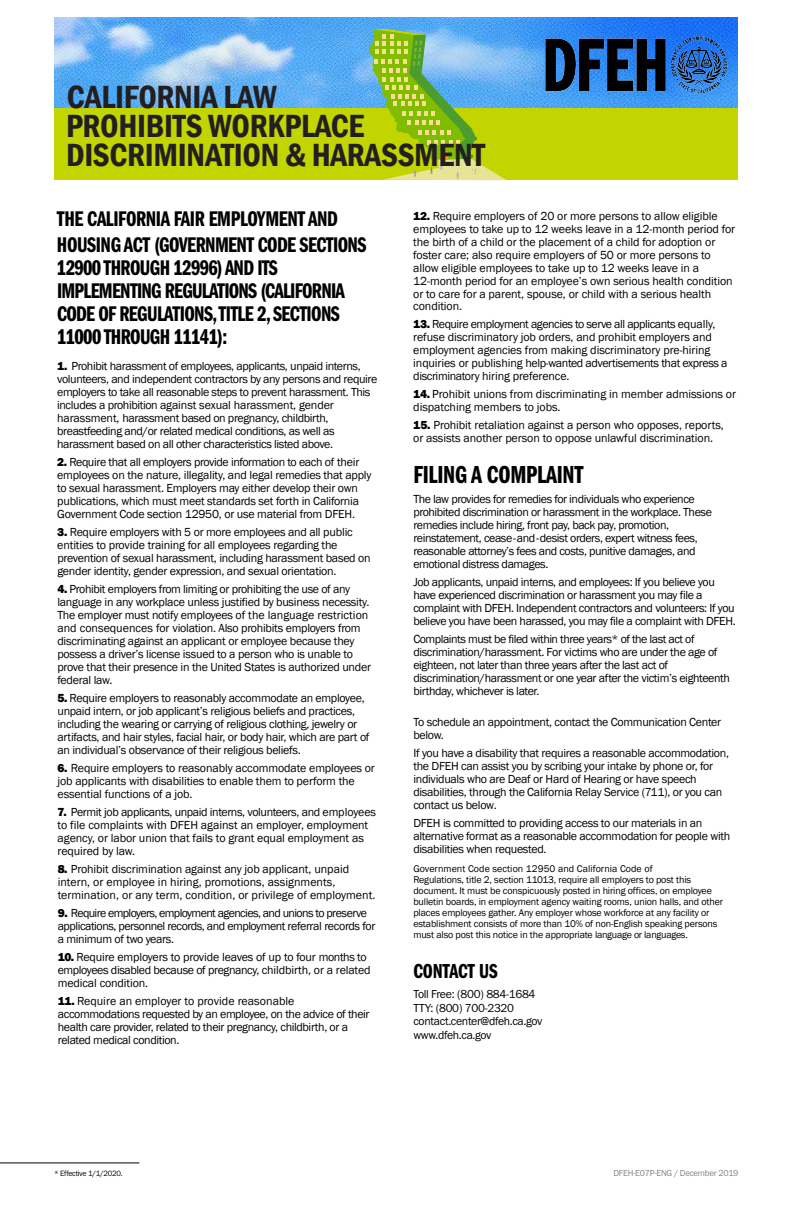
<style>
.page{position:relative;width:792px;height:1224px;background:#fff}
.page>*{position:absolute;margin:0;border:0;box-sizing:border-box;transform-origin:0 0}
.t1{font:600 condensed 33px/29px "Franklin Gothic";letter-spacing:-.01em;color:#231f20}
.t2{font:25.5px "Franklin Gothic LT Pro Dm Cm";letter-spacing:-.01em;color:#000}
.t3{font:22px/23px "Franklin Gothic LT Pro Dm Cm";letter-spacing:-.03em;color:#000}
.t4{font:21px "Franklin Gothic LT Pro Dm Cm";letter-spacing:-.01em;color:#000}
.LI_Title{font:12px/13px "Franklin Gothic";letter-spacing:-.025em;color:#000}
.LI_Label{font:12px "Franklin Gothic";letter-spacing:-.025em;color:#000}
.LI_Label-2{font:12px "Franklin Gothic";letter-spacing:-.005em;color:#000}
.LI_Title-2{font:12px/13px "Franklin Gothic";color:#000}
.t5{font:12px/13.5px "Franklin Gothic URW Boo";letter-spacing:-.025em;color:#000}
.LI_Title-3{font:12px "Franklin Gothic";letter-spacing:-.005em;color:#000}
.LI_Label-3{font:12px "Franklin Gothic";letter-spacing:-.05em;color:#000}
.LI_Label-4{font:12px "Franklin Gothic";color:#000}
.t6{font:10px/11px "Franklin Gothic";letter-spacing:-.015em;color:#000}
.t7{font:9px "Franklin Gothic URW Boo";letter-spacing:-.025em;color:#808285}
.t8{font:8px "Franklin Gothic URW Boo";letter-spacing:-.03em;color:#000}
.s1{font-weight:800}
</style>
<div class="page">
<img style="left:54px;top:18px;width:684px;height:90px">
<div style="left:54px;top:108px;width:684px;height:72px;background:#c2d500"></div>
<svg style="left:369px;top:29px;width:138px;height:151px"></svg>
<img style="left:538px;top:31px;width:200px;height:67px">
<h2 class="t1" style="left:66px;top:82px;width:421px">CALIFORNIA LAW<br>PROHIBITS WORKPLACE<br>DISCRIMINATION &amp; HARASSMENT</h2>
<p class="t3" style="left:57px;top:207px;width:311px;line-height:25.5px">THE CALIFORNIA FAIR EMPLOYMENT AND<br>HOUSING ACT (GOVERNMENT CODE SECTIONS</p>
<p class="t3" style="left:57px;top:256px;width:289px">12900 THROUGH 12996) AND ITS<br>IMPLEMENTING REGULATIONS (CALIFORNIA<br>CODE OF REGULATIONS,TITLE 2, SECTIONS<br>11000 THROUGH 11141):</p>
<p class="LI_Label" style="left:57px;top:358px;width:305px"><span class="s1">1.</span> Prohibit harassment of employees, applicants, unpaid interns,</p>
<p class="LI_Title" style="left:57px;top:373px;width:322px">volunteers, and independent contractors by any persons and require employers to take all reasonable steps to prevent harassment. This includes a prohibition against sexual harassment, gender harassment, harassment based on pregnancy, childbirth, breastfeeding and/or related medical conditions, as well as harassment based on all other characteristics listed above.</p>
<p class="LI_Label" style="left:57px;top:454px;width:304px"><span class="s1">2.</span> Require that all employers provide information to each of their</p>
<p class="LI_Title" style="left:57px;top:469px;width:316px">employees on the nature, illegality, and legal remedies that apply to sexual harassment. Employers may either develop their own publications, which must meet standards set forth in California Government Code section 12950, or use material from DFEH.</p>
<p class="LI_Label" style="left:57px;top:524px;width:297px"><span class="s1">3.</span> Require employers with 5 or more employees and all public</p>
<p class="LI_Title" style="left:57px;top:539px;width:315px">entities to provide training for all employees regarding the prevention of sexual harassment, including harassment based on gender identity, gender expression, and sexual orientation.</p>
<p class="LI_Label" style="left:57px;top:581px;width:294px"><span class="s1">4.</span> Prohibit employers from limiting or prohibiting the use of any</p>
<p class="LI_Title" style="left:57px;top:596px;width:315px">language in any workplace unless justified by business necessity.<br>The employer must notify employees of the language restriction and consequences for violation. Also prohibits employers from discriminating against an applicant or employee because they possess a driver’s license issued to a person who is unable to prove that their presence in the United States is authorized under federal law.</p>
<p class="LI_Label" style="left:57px;top:690px;width:309px"><span class="s1">5.</span> Require employers to reasonably accommodate an employee,</p>
<p class="LI_Title" style="left:57px;top:705px;width:314px">unpaid intern, or job applicant’s religious beliefs and practices, including the wearing or carrying of religious clothing, jewelry or artifacts, and hair styles, facial hair, or body hair, which are part of an individual’s observance of their religious beliefs.</p>
<p class="LI_Label" style="left:58px;top:760px;width:319px"><span class="s1">6.</span> Require employers to reasonably accommodate employees or</p>
<p class="LI_Title" style="left:58px;top:775px;width:299px">job applicants with disabilities to enable them to perform the essential functions of a job.</p>
<p class="LI_Label" style="left:58px;top:804px;width:320px"><span class="s1">7.</span> Permit job applicants, unpaid interns, volunteers, and employees</p>
<p class="LI_Title" style="left:58px;top:819px;width:312px">to file complaints with DFEH against an employer, employment agency, or labor union that fails to grant equal employment as required by law.</p>
<p class="LI_Label" style="left:58px;top:861px;width:293px"><span class="s1">8.</span> Prohibit discrimination against any job applicant, unpaid</p>
<p class="LI_Title-2" style="left:58px;top:875px;width:319px">intern, or employee in hiring, promotions, assignments, termination, or any term, condition, or privilege of employment.</p>
<p class="LI_Label-3" style="left:58px;top:905px;width:311px"><span class="s1">9.</span> Require employers, employment agencies, and unions to preserve</p>
<p class="LI_Title" style="left:58px;top:919px;width:319px">applications, personnel records, and employment referral records for a minimum of two years.</p>
<p class="LI_Label" style="left:58px;top:949px;width:310px"><span class="s1">10.</span> Require employers to provide leaves of up to four months to</p>
<p class="LI_Title" style="left:58px;top:963px;width:314px">employees disabled because of pregnancy, childbirth, or a related medical condition.</p>
<p class="LI_Label-4" style="left:58px;top:993px;width:238px"><span class="s1">11.</span> Require an employer to provide reasonable</p>
<p class="LI_Title" style="left:58px;top:1007px;width:313px">accommodations requested by an employee, on the advice of their health care provider, related to their pregnancy, childbirth, or a related medical condition.</p>
<p class="LI_Label" style="left:413px;top:208px;width:306px"><span class="s1">12.</span> Require employers of 20 or more persons to allow eligible</p>
<p class="LI_Title" style="left:413px;top:222px;width:323px">employees to take up to 12 weeks leave in a 12-month period for the birth of a child or the placement of a child for adoption or foster care; also require employers of 50 or more persons to allow eligible employees to take up to 12 weeks leave in a 12-month period for an employee’s own serious health condition or to care for a parent, spouse, or child with a serious health condition.</p>
<p class="LI_Label" style="left:413px;top:317px;width:304px"><span class="s1">13.</span> Require employment agencies to serve all applicants equally,</p>
<p class="LI_Title" style="left:413px;top:331px;width:316px">refuse discriminatory job orders, and prohibit employers and employment agencies from making discriminatory pre-hiring inquiries or publishing help-wanted advertisements that express a discriminatory hiring preference.</p>
<p class="LI_Label-2" style="left:413px;top:387px;width:324px"><span class="s1">14.</span> Prohibit unions from discriminating in member admissions or</p>
<p class="LI_Title-3" style="left:413px;top:400px;width:149px">dispatching members to jobs.</p>
<p class="LI_Label-2" style="left:413px;top:418px;width:312px"><span class="s1">15.</span> Prohibit retaliation against a person who opposes, reports,</p>
<p class="LI_Title-3" style="left:413px;top:431px;width:301px">or assists another person to oppose unlawful discrimination.</p>
<p class="t2" style="left:413px;top:460px;width:172px">FILING A COMPLAINT</p>
<p class="LI_Title" style="left:413px;top:492px;width:300px">The law provides for remedies for individuals who experience prohibited discrimination or harassment in the workplace. These remedies include hiring, front pay, back pay, promotion, reinstatement, cease-and-desist orders, expert witness fees, reasonable attorney’s fees and costs, punitive damages, and emotional distress damages.</p>
<p class="LI_Title" style="left:413px;top:575px;width:324px">Job applicants, unpaid interns, and employees: If you believe you have experienced discrimination or harassment you may file a complaint with DFEH. Independent contractors and volunteers: If you believe you have been harassed, you may file a complaint with DFEH.</p>
<p class="LI_Title" style="left:413px;top:632px;width:318px">Complaints must be filed within three years* of the last act of discrimination/harassment. For victims who are under the age of eighteen, not later than three years after the last act of discrimination/harassment or one year after the victim’s eighteenth birthday, whichever is later.</p>
<p class="LI_Title" style="left:413px;top:715px;width:309px">To schedule an appointment, contact the Communication Center below.</p>
<p class="LI_Title" style="left:413px;top:746px;width:317px">If you have a disability that requires a reasonable accommodation, the DFEH can assist you by scribing your intake by phone or, for individuals who are Deaf or Hard of Hearing or have speech disabilities, through the California Relay Service (711), or you can contact us below.</p>
<p class="LI_Title" style="left:413px;top:816px;width:319px">DFEH is committed to providing access to our materials in an alternative format as a reasonable accommodation for people with disabilities when requested.</p>
<p class="t6" style="left:413px;top:864px;width:311px">Government Code section 12950 and California Code of<br>Regulations, title 2, section 11013, require all employers to post this document. It must be conspicuously posted in hiring offices, on employee bulletin boards, in employment agency waiting rooms, union halls, and other places employees gather. Any employer whose workforce at any facility or establishment consists of more than 10% of non-English speaking persons must also post this notice in the appropriate language or languages.</p>
<p class="t4" style="left:413px;top:960px;width:86px">CONTACT US</p>
<p class="t5" style="left:413px;top:987px;width:130px">Toll Free: (800) 884-1684<br>TTY: (800) 700-2320 contact.center@dfeh.ca.gov www.dfeh.ca.gov</p>
<p class="t8" style="left:54px;top:1168px;width:70px">* Effective 1/1/2020.</p>
<p class="t7" style="left:613px;top:1167px;width:127px">DFEH-E07P-ENG / December 2019</p>
</div>
